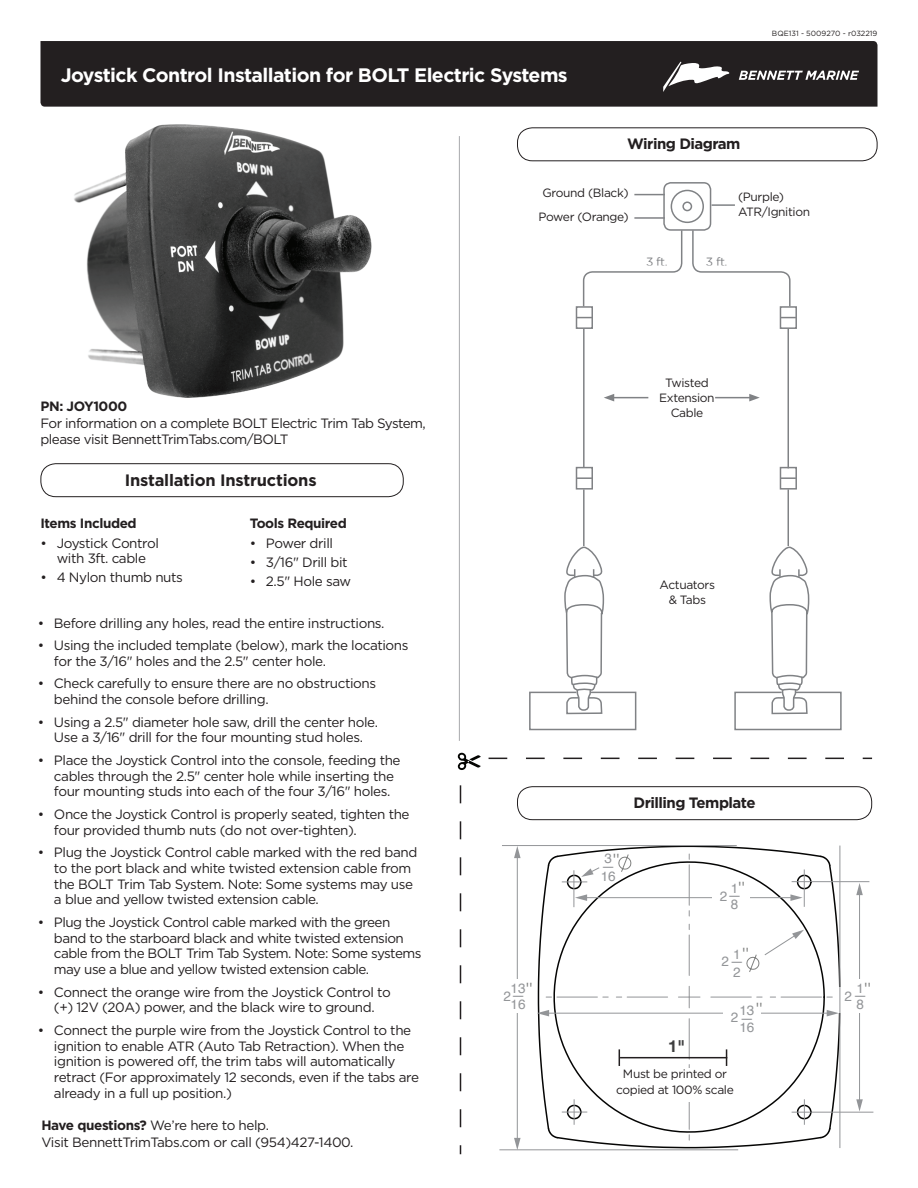
<style>
.page{position:relative;width:918px;height:1188px;background:#fff}
.page>*{position:absolute;margin:0;border:0;box-sizing:border-box;transform-origin:0 0}
.t1{font:700 19.5px "Gotham";letter-spacing:-.03em;color:#fff}
.t2{font:18px "Century Gothic";color:#808180}
.t3{font:700 16.5px "Gotham";letter-spacing:-.015em;color:#231f20}
.t4{font:700 16.5px "Helvetica Neue";color:#3e3e3f}
.t5{font:700 15px "Gotham";letter-spacing:-.035em;color:#231f20}
.t6{font:13.5px/15.8px "Gotham";letter-spacing:-.03em;color:#231f20}
.t7{font:700 13.5px "Gotham";letter-spacing:-.03em;color:#231f20}
.t8{font:13.5px/18px "Helvetica";color:#939598}
.t9{font:12px/15px "Gotham";letter-spacing:-.03em;color:#231f20;text-align:center}
.t10{font:12px "Gotham";color:#808285}
.t11{font:7.5px "Gotham";color:#231f20}
.s1{font-weight:700}
</style>
<div class="page">
<div style="left:40px;top:41px;width:838px;height:66px;background:#231f20"></div>
<svg style="left:663px;top:62px;width:67px;height:30px"></svg>
<svg style="left:739px;top:71px;width:120px;height:9px"></svg>
<svg style="left:459px;top:757px;width:415px;height:398px"></svg>
<hr style="left:792px;top:881px;width:77px;height:1px;background:#939598">
<hr style="left:792px;top:1112px;width:81px;height:1px;background:#939598">
<div style="left:838px;top:987px;width:37px;height:25px;background:#fff"></div>
<div style="left:847px;top:979px;width:26px;height:34px;background:#fff"></div>
<img style="left:74px;top:124px;width:298px;height:274px">
<div style="left:455px;top:747px;width:30px;height:25px;background:#fff"></div>
<svg style="left:458px;top:753px;width:23px;height:17px"></svg>
<hr style="left:459px;top:136px;width:1px;height:605px;background:#a8a9ad">
<div style="left:517px;top:127px;width:361px;height:34px;border:1px solid #231f20;border-radius:15px"></div>
<div style="left:40px;top:463px;width:364px;height:34px;border:1px solid #231f20;border-radius:15px"></div>
<hr style="left:612px;top:397px;width:36px;height:1px;background:#808285">
<svg style="left:604px;top:394px;width:10px;height:7px"></svg>
<hr style="left:715px;top:397px;width:37px;height:1px;background:#808285">
<svg style="left:749px;top:394px;width:11px;height:7px"></svg>
<svg style="left:582px;top:231px;width:101px;height:75px"></svg>
<svg style="left:692px;top:229px;width:99px;height:79px"></svg>
<hr style="left:583px;top:329px;width:2px;height:138px;background:#808285">
<hr style="left:583px;top:489px;width:2px;height:57px;background:#808285">
<hr style="left:788px;top:329px;width:1px;height:139px;background:#808285">
<hr style="left:788px;top:489px;width:1px;height:57px;background:#808285">
<svg style="left:489px;top:546px;width:374px;height:609px"></svg>
<div style="left:663px;top:182px;width:48px;height:49px;border:2px solid #808285;border-radius:7px"></div>
<div style="left:576px;top:467px;width:17px;height:23px;border:2px solid #808285"></div>
<svg style="left:577px;top:477px;width:15px;height:2px"></svg>
<div style="left:576px;top:306px;width:17px;height:23px;border:2px solid #808285"></div>
<svg style="left:577px;top:317px;width:15px;height:1px"></svg>
<div style="left:780px;top:467px;width:17px;height:23px;border:2px solid #808285"></div>
<svg style="left:781px;top:477px;width:15px;height:2px"></svg>
<div style="left:780px;top:306px;width:17px;height:23px;border:2px solid #808285"></div>
<svg style="left:781px;top:317px;width:15px;height:1px"></svg>
<div style="left:671px;top:190px;width:33px;height:33px;border:2px solid #808285;border-radius:50%"></div>
<div style="left:682px;top:201px;width:10px;height:10px;border:2px solid #808285;border-radius:50%"></div>
<hr style="left:634px;top:217px;width:31px;height:2px;background:#808285">
<hr style="left:634px;top:194px;width:31px;height:1px;background:#808285">
<hr style="left:712px;top:204px;width:23px;height:2px;background:#808285">
<h1 class="t1" style="left:61px;top:62px;width:508px">Joystick Control Installation for BOLT Electric Systems</h1>
<p class="t11" style="left:772px;top:29px;width:107px">BQE131 - 5009270 - r032219</p>
<p class="t5" style="left:627px;top:134px;width:115px">Wiring Diagram</p>
<p class="t7" style="left:40px;top:397px;width:88px">PN: JOY1000</p>
<p class="t6" style="left:40px;top:414px;width:387px;line-height:16.5px">For information on a complete BOLT Electric Trim Tab System, please visit BennettTrimTabs.com/BOLT</p>
<p class="t3" style="left:125px;top:470px;width:193px">Installation Instructions</p>
<p class="t7" style="left:40px;top:515px;width:98px">Items Included</p>
<p class="t6" style="left:40px;top:535px;width:120px;line-height:15px;text-align:center">• Joystick Control with 3ft. cable</p>
<p class="t6" style="left:40px;top:569px;width:144px">• 4 Nylon thumb nuts</p>
<p class="t7" style="left:250px;top:515px;width:99px">Tools Required</p>
<p class="t6" style="left:250px;top:535px;width:85px">• Power drill</p>
<p class="t6" style="left:250px;top:554px;width:99px">• 3/16" Drill bit</p>
<p class="t6" style="left:250px;top:573px;width:103px">• 2.5" Hole saw</p>
<p class="t6" style="left:38px;top:615px;width:348px">• Before drilling any holes, read the entire instructions.</p>
<p class="t6" style="left:54px;top:637px;width:356px;text-indent:-16px">• Using the included template (below), mark the locations for the 3/16" holes and the 2.5" center hole.</p>
<p class="t6" style="left:54px;top:675px;width:324px;text-indent:-16px">• Check carefully to ensure there are no obstructions behind the console before drilling.</p>
<p class="t6" style="left:38px;top:714px;width:342px;text-align:center">• Using a 2.5" diameter hole saw, drill the center hole.<br>Use a 3/16" drill for the four mounting stud holes.</p>
<p class="t6" style="left:54px;top:752px;width:348px;text-indent:-16px">• Place the Joystick Control into the console, feeding the cables through the 2.5" center hole while inserting the four mounting studs into each of the four 3/16" holes.</p>
<p class="t6" style="left:54px;top:806px;width:357px;text-indent:-16px">• Once the Joystick Control is properly seated, tighten the four provided thumb nuts (do not over-tighten).</p>
<p class="t6" style="left:54px;top:844px;width:365px;text-indent:-16px">• Plug the Joystick Control cable marked with the red band to the port black and white twisted extension cable from the BOLT Trim Tab System. Note: Some systems may use a blue and yellow twisted extension cable.</p>
<p class="t6" style="left:54px;top:914px;width:369px;text-indent:-16px">• Plug the Joystick Control cable marked with the green band to the starboard black and white twisted extension cable from the BOLT Trim Tab System. Note: Some systems may use a blue and yellow twisted extension cable.</p>
<p class="t6" style="left:38px;top:984px;width:354px;text-align:center">• Connect the orange wire from the Joystick Control to (+) 12V (20A) power, and the black wire to ground.</p>
<p class="t6" style="left:54px;top:1022px;width:367px;text-indent:-16px">• Connect the purple wire from the Joystick Control to the ignition to enable ATR (Auto Tab Retraction). When the ignition is powered off, the trim tabs will automatically retract (For approximately 12 seconds, even if the tabs are already in a full up position.)</p>
<p class="t6" style="left:41px;top:1117px;width:314px;line-height:16.5px"><span class="s1">Have questions?</span> We’re here to help.<br>Visit BennettTrimTabs.com or call (954)427-1400.</p>
<p class="t9" style="left:539px;top:181px;width:92px;line-height:23.7px">Ground (Black)<br>Power (Orange)</p>
<p class="t9" style="left:738px;top:189px;width:74px;text-align:left">(Purple)<br>ATR/Ignition</p>
<p class="t10" style="left:646px;top:254px;width:23px">3 ft.</p>
<p class="t10" style="left:706px;top:254px;width:23px">3 ft.</p>
<p class="t9" style="left:659px;top:375px;width:57px">Twisted<br>Extension<br>Cable</p>
<p class="t9" style="left:660px;top:577px;width:57px">Actuators &amp; Tabs</p>
<p class="t5" style="left:634px;top:793px;width:123px">Drilling Template</p>
<p class="t8" style="left:604px;top:850px;width:9px">3</p>
<p class="t8" style="left:601px;top:861px;width:17px;line-height:10.5px">—<br>16</p>
<h2 class="t2" style="left:614px;top:850px;width:7px">"</h2>
<h2 class="t2" style="left:739px;top:878px;width:7px">"</h2>
<p class="t8" style="left:731px;top:879px;width:9px">1</p>
<p class="t8" style="left:720px;top:887px;width:23px">2—</p>
<p class="t8" style="left:731px;top:896px;width:9px">8</p>
<p class="t8" style="left:733px;top:945px;width:9px">1<br>2</p>
<h2 class="t2" style="left:743px;top:944px;width:7px">"</h2>
<p class="t8" style="left:721px;top:953px;width:24px">2—</p>
<p class="t8" style="left:504px;top:988px;width:30px">2 <sup>"</sup></p>
<p class="t8" style="left:511px;top:980px;width:17px">13</p>
<p class="t8" style="left:511px;top:987px;width:15px">—</p>
<p class="t8" style="left:511px;top:996px;width:17px">16</p>
<p class="t8" style="left:731px;top:1009px;width:32px">2 <sup>"</sup></p>
<p class="t8" style="left:739px;top:1002px;width:17px">13</p>
<p class="t8" style="left:740px;top:1009px;width:15px">—</p>
<p class="t8" style="left:739px;top:1018px;width:17px">16</p>
<h2 class="t2" style="left:865px;top:978px;width:7px">"</h2>
<p class="t8" style="left:857px;top:980px;width:9px">1</p>
<p class="t8" style="left:845px;top:988px;width:24px">2—</p>
<p class="t8" style="left:857px;top:996px;width:9px">8</p>
<p class="t4" style="left:668px;top:1033px;width:18px">1"</p>
<p class="t9" style="left:616px;top:1065px;width:119px;line-height:16.5px">Must be printed or copied at 100% scale</p>
</div>
